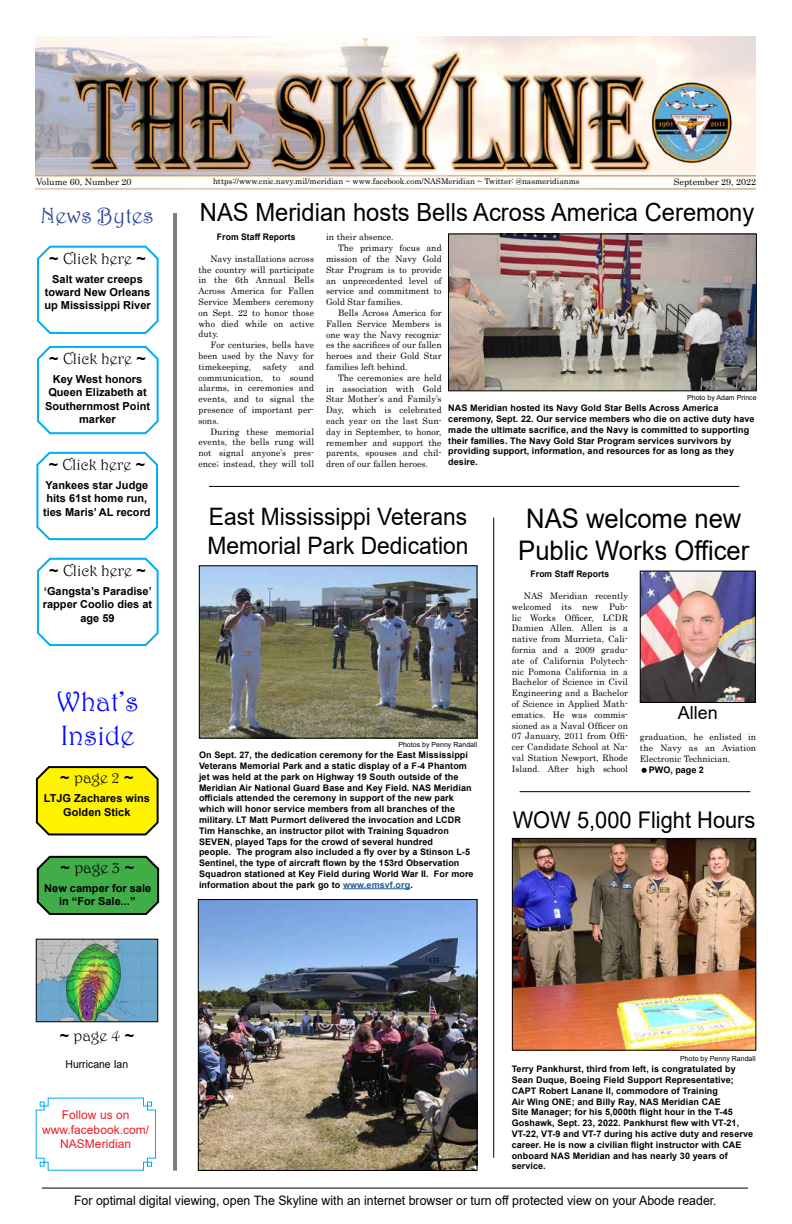
<style>
.page{position:relative;width:792px;height:1224px;background:#fff}
.page>*{position:absolute;margin:0;border:0;box-sizing:border-box;transform-origin:0 0}
.t1{font:28px/33.6px "Harrington";color:#0009ff}
.t2{font:27px/32.4px "Arial";color:#000;scale:.95 1}
.t3{font:25px "Arial";color:#000;scale:.95 1}
.t4{font:24px/28.8px "Arial";color:#000;scale:.95 1}
.t5{font:23px "Arial";color:#000;scale:.95 1}
.t6{font:22px "Harrington";color:#25408f}
.t7{font:18px "Arial";color:#000}
.t8{font:16px "Harrington";color:#000}
.t9{font:13px "Arial";color:#000;scale:.95 1}
.t10{font:12px/14.4px "Arial";color:#ed1d24;text-align:center}
.t11{font:700 11px/13.2px "Arial";color:#000;text-align:center}
.t12{font:11px "Arial";color:#000;scale:.95 1}
.t13{font:700 9px/10.8px "Arial";letter-spacing:.01em;color:#000}
.t14{font:9px/10.8px "Century";letter-spacing:.01em;color:#000;text-align:justify;scale:.96 1}
.t15{font:9px "Century";letter-spacing:.01em;color:#000}
.t16{font:700 9px "Arial";letter-spacing:.01em;color:#000;scale:.95 1}
.t17{font:8px "Century";color:#000}
.t18{font:7px "Arial";color:#000}
.s1{font-family:"Arial";font-weight:700}
.s2{color:#215e9e}
</style>
<div class="page">
<img style="left:36px;top:36px;width:720px;height:154px">
<img style="left:642px;top:573px;width:112px;height:128px">
<div style="left:640px;top:571px;width:116px;height:132px;border:1px solid #000"></div>
<hr style="left:176px;top:213px;width:1px;height:958px;background:#000">
<hr style="left:173px;top:213px;width:1px;height:958px;background:#000">
<hr style="left:42px;top:1188px;width:706px;height:1px;background:#000">
<svg style="left:35px;top:1097px;width:121px;height:74px"></svg>
<img style="left:450px;top:236px;width:305px;height:153px">
<div style="left:448px;top:234px;width:309px;height:157px;border:1px solid #000"></div>
<svg style="left:35px;top:766px;width:124px;height:70px;background:#eadf0e"></svg>
<svg style="left:36px;top:855px;width:124px;height:60px;background:#48a34f"></svg>
<img style="left:38px;top:941px;width:118px;height:79px">
<div style="left:36px;top:939px;width:122px;height:83px;border:1px solid #000"></div>
<img style="left:514px;top:840px;width:240px;height:208px">
<div style="left:512px;top:838px;width:244px;height:212px;border:1px solid #000"></div>
<hr style="left:343px;top:888px;width:67px;height:1px;background:#215e9e">
<img style="left:201px;top:568px;width:274px;height:168px">
<div style="left:199px;top:566px;width:278px;height:172px;border:1px solid #000"></div>
<hr style="left:209px;top:486px;width:530px;height:1px;background:#000">
<hr style="left:493px;top:518px;width:1px;height:640px;background:#000">
<hr style="left:520px;top:791px;width:230px;height:1px;background:#000">
<svg style="left:37px;top:245px;width:122px;height:89px"></svg>
<svg style="left:37px;top:345px;width:122px;height:90px"></svg>
<svg style="left:36px;top:451px;width:122px;height:90px"></svg>
<svg style="left:37px;top:557px;width:122px;height:90px"></svg>
<img style="left:200px;top:901px;width:275px;height:268px">
<div style="left:198px;top:899px;width:279px;height:272px;border:1px solid #000"></div>
<p class="t15" style="left:36px;top:174px;width:97px">Volume 60, Number 20</p>
<p class="t17" style="left:213px;top:175px;width:368px">https://www.cnic.navy.mil/meridian ~ www.facebook.com/NASMeridian ~ Twitter: @nasmeridianms</p>
<p class="t15" style="left:674px;top:174px;width:84px">September 29, 2022</p>
<h3 class="t6" style="left:41px;top:202px;width:115px">News Bytes</h3>
<h3 class="t8" style="left:49px;top:249px;width:98px"><span class="s1">~</span> Click here <span class="s1">~</span></h3>
<p class="t11" style="left:44px;top:273px;width:108px">Salt water creeps toward New Orleans up Mississippi River</p>
<h3 class="t8" style="left:49px;top:349px;width:98px"><span class="s1">~</span> Click here <span class="s1">~</span></h3>
<p class="t11" style="left:45px;top:373px;width:107px">Key West honors<br>Queen Elizabeth at<br>Southernmost Point marker</p>
<h3 class="t8" style="left:49px;top:455px;width:98px"><span class="s1">~</span> Click here <span class="s1">~</span></h3>
<p class="t11" style="left:43px;top:479px;width:109px">Yankees star Judge hits 61st home run, ties Maris’ AL record</p>
<h3 class="t8" style="left:49px;top:561px;width:98px"><span class="s1">~</span> Click here <span class="s1">~</span></h3>
<p class="t11" style="left:43px;top:585px;width:111px">‘Gangsta’s Paradise’ rapper Coolio dies at age 59</p>
<h1 class="t1" style="left:57px;top:685px;width:84px">What’s<br>Inside</h1>
<h3 class="t8" style="left:60px;top:768px;width:75px"><span class="s1">~</span> page 2 <span class="s1">~</span></h3>
<p class="t11" style="left:44px;top:792px;width:108px">LTJG Zachares wins<br>Golden Stick</p>
<h3 class="t8" style="left:61px;top:858px;width:75px"><span class="s1">~</span> page 3 <span class="s1">~</span></h3>
<p class="t11" style="left:44px;top:882px;width:108px">New camper for sale in “For Sale...”</p>
<h3 class="t3" style="left:200px;top:195px;width:585px">NAS Meridian hosts Bells Across America Ceremony</h3>
<p class="t16" style="left:217px;top:231px;width:84px">From Staff Reports</p>
<p class="t14" style="left:198px;top:252px;width:122px;text-indent:12px">Navy installations across the country will participate in the 6th Annual Bells Across America for Fallen Service Members ceremony on Sept. 22 to honor those who died while on active duty.</p>
<p class="t14" style="left:198px;top:339px;width:122px;text-indent:12px">For centuries, bells have been used by the Navy for timekeeping,</p>
<p class="t14" style="left:263px;top:360px;width:27px">safety</p>
<p class="t14" style="left:198px;top:360px;width:122px;text-indent:100px">and communication, to sound alarms, in ceremonies and events, and to signal the presence of important per&shy;sons.</p>
<p class="t14" style="left:198px;top:425px;width:122px;text-indent:12px">During these memorial events, the bells rung will not signal anyone’s pres&shy;ence; instead, they will toll</p>
<p class="t14" style="left:326px;top:231px;width:72px">in their absence.</p>
<p class="t14" style="left:338px;top:242px;width:109px">The primary focus and</p>
<p class="t14" style="left:326px;top:253px;width:122px">mission of the Navy Gold</p>
<p class="t14" style="left:326px;top:263px;width:122px">Star Program is to provide</p>
<p class="t14" style="left:326px;top:274px;width:122px">an unprecedented level of</p>
<p class="t14" style="left:326px;top:285px;width:122px">service and commitment to</p>
<p class="t14" style="left:326px;top:296px;width:81px">Gold Star families.</p>
<p class="t14" style="left:338px;top:307px;width:109px">Bells Across America for</p>
<p class="t14" style="left:326px;top:317px;width:122px">Fallen Service Members is</p>
<p class="t14" style="left:326px;top:328px;width:122px">one way the Navy recogniz-</p>
<p class="t14" style="left:326px;top:339px;width:122px">es the sacrifices of our fallen</p>
<p class="t14" style="left:326px;top:350px;width:122px">heroes and their Gold Star</p>
<p class="t14" style="left:326px;top:361px;width:86px">families left behind.</p>
<p class="t14" style="left:338px;top:371px;width:109px">The ceremonies are held</p>
<p class="t14" style="left:326px;top:382px;width:122px">in association with Gold</p>
<p class="t14" style="left:326px;top:393px;width:122px">Star Mother’s and Family’s</p>
<p class="t14" style="left:326px;top:404px;width:122px">Day, which is celebrated</p>
<p class="t14" style="left:326px;top:415px;width:122px">each year on the last Sun-</p>
<p class="t14" style="left:326px;top:425px;width:122px">day in September, to honor,</p>
<p class="t14" style="left:326px;top:436px;width:122px">remember and support the</p>
<p class="t14" style="left:326px;top:447px;width:122px">parents, spouses and chil-</p>
<p class="t14" style="left:326px;top:458px;width:108px">dren of our fallen heroes.</p>
<p class="t18" style="left:687px;top:393px;width:71px">Photo by Adam Prince</p>
<p class="t13" style="left:448px;top:403px;width:308px">NAS Meridian hosted its Navy Gold Star Bells Across America ceremony, Sept. 22. Our service members who die on active duty have made the ultimate sacrifice, and the Navy is committed to supporting their families. The Navy Gold Star Program services survivors by providing support, information, and resources for as long as they desire.</p>
<h3 class="t4" style="left:208px;top:502px;width:276px">East Mississippi Veterans<br>Memorial Park Dedication</h3>
<p class="t18" style="left:398px;top:740px;width:80px">Photos by Penny Randall</p>
<p class="t13" style="left:199px;top:750px;width:276px">On Sept. 27, the dedication ceremony for the East Mississippi Veterans Memorial Park and a static display of a F-4 Phantom jet was held at the park on Highway 19 South outside of the Meridian Air National Guard Base and Key Field. NAS Meridian officials attended the ceremony in support of the new park which will honor service members from all branches of the military. LT Matt Purmort delivered the invocation and LCDR Tim Hanschke, an instructor pilot with Training Squadron SEVEN, played Taps for the crowd of several hundred<br>people. The program also included a fly over by a Stinson L-5<br>Sentinel, the type of aircraft flown by the 153rd Observation Squadron stationed at Key Field during World War II. For more information about the park go to <span class="s2">www.emsvf.org</span>.</p>
<h2 class="t2" style="left:518px;top:502px;width:245px">NAS welcome new<br>Public Works Officer</h2>
<p class="t16" style="left:531px;top:568px;width:84px">From Staff Reports</p>
<p class="t14" style="left:512px;top:590px;width:122px;text-indent:12px">NAS Meridian recently welcomed its new Pub&shy;lic Works Officer, LCDR Damien Allen. Allen is a native from Murrieta, Cali&shy;fornia and a 2009 gradu&shy;ate of California Polytech&shy;nic Pomona California in a Bachelor of Science in Civil Engineering and a Bachelor of Science in Applied Math&shy;ematics. He was commis&shy;sioned as a Naval Officer on 07 January, 2011 from Offi&shy;cer Candidate School at Na&shy;val Station Newport, Rhode Island. After high school</p>
<h3 class="t7" style="left:678px;top:700px;width:42px">Allen</h3>
<p class="t14" style="left:640px;top:731px;width:122px">graduation, he enlisted in the Navy as an Aviation Electronic Technician.</p>
<p class="t13" style="left:649px;top:764px;width:57px">PWO, page 2</p>
<h3 class="t5" style="left:513px;top:804px;width:257px">WOW 5,000 Flight Hours</h3>
<h3 class="t8" style="left:60px;top:1026px;width:76px"><span class="s1">~</span> page 4 <span class="s1">~</span></h3>
<p class="t12" style="left:65px;top:1056px;width:68px">Hurricane Ian</p>
<h3 class="t10" style="left:42px;top:1108px;width:109px">Follow us on www.facebook.com/<br>NASMeridian</h3>
<p class="t18" style="left:680px;top:1054px;width:77px">Photo by Penny Randall</p>
<p class="t13" style="left:512px;top:1064px;width:243px">Terry Pankhurst, third from left, is congratulated by Sean Duque, Boeing Field Support Representative; CAPT Robert Lanane II, commodore of Training<br>Air Wing ONE; and Billy Ray, NAS Meridian CAE<br>Site Manager; for his 5,000th flight hour in the T-45<br>Goshawk, Sept. 23, 2022. Pankhurst flew with VT-21, VT-22, VT-9 and VT-7 during his active duty and reserve career. He is now a civilian flight instructor with CAE onboard NAS Meridian and has nearly 30 years of service.</p>
<h3 class="t9" style="left:74px;top:1191px;width:678px">For optimal digital viewing, open The Skyline with an internet browser or turn off protected view on your Abode reader.</h3>
</div>
